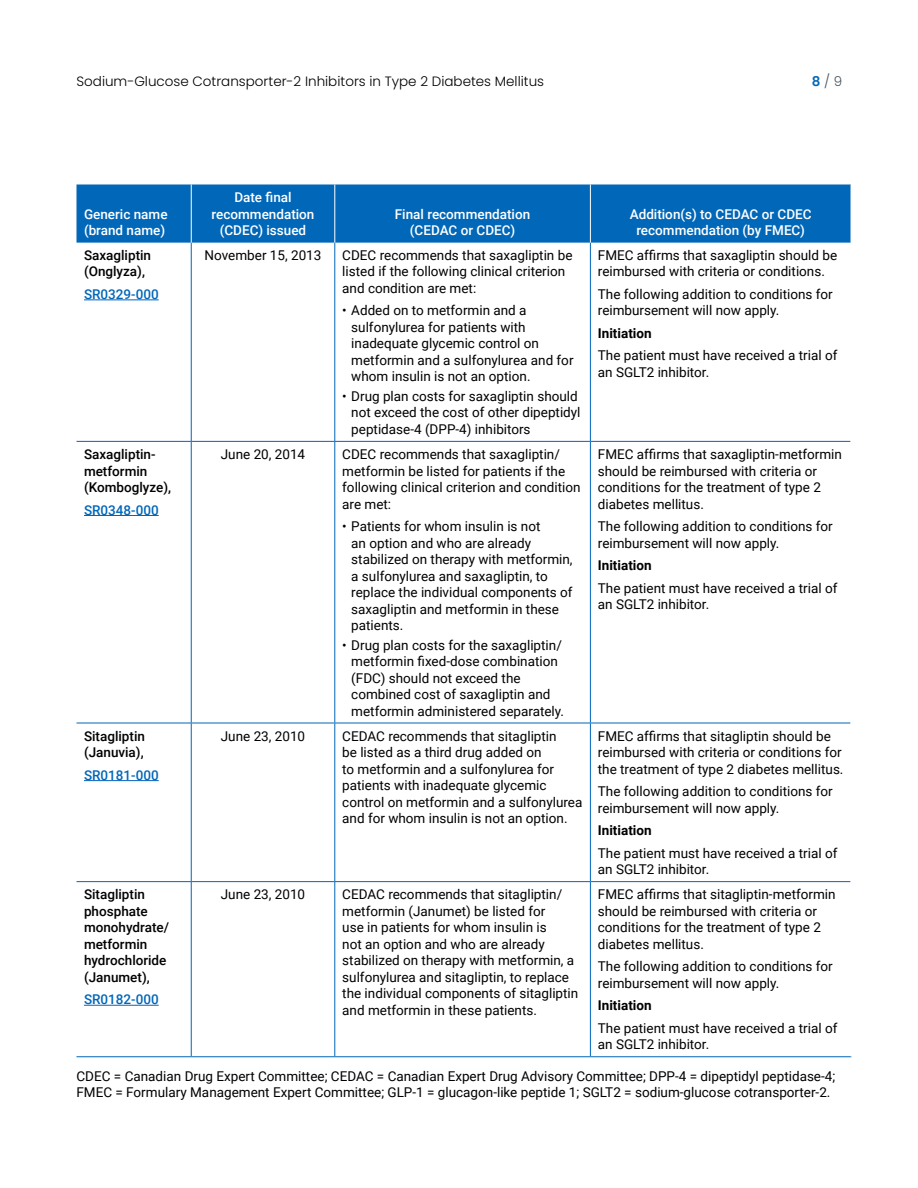
<style>
.page{position:relative;width:918px;height:1188px;background:#fff}
.page>*{position:absolute;margin:0;border:0;box-sizing:border-box;transform-origin:0 0}
.Table_Body_Copy{font:13.5px/16.5px "Roboto";color:#000}
.Table_Footer{font:13.5px/16.2px "Roboto";color:#000}
.Table_Body_Copy-2{font:500 13.5px/16.5px "Roboto";color:#000}
.Table_Header_Copy{font:500 13.5px/16.5px "Roboto";color:#fff;text-align:center}
.t1{font:300 13.5px "Poppins";color:#000}
.Table_Body_Copy-3{font:500 13.5px "Roboto";color:#0067b9}
.Table_Body_Copy-4{font:700 13.5px "Roboto";color:#000}
.t2{font:300 13.5px "Poppins";color:#455059}
.s1{font-weight:600;color:#0067b9}
</style>
<div class="page">
<div style="left:76px;top:184px;width:775px;height:59px;background:#0067b9"></div>
<hr style="left:191px;top:243px;width:1px;height:198px;background:#0067b9">
<hr style="left:334px;top:243px;width:1px;height:198px;background:#0067b9">
<hr style="left:590px;top:243px;width:1px;height:198px;background:#0067b9">
<hr style="left:191px;top:442px;width:1px;height:281px;background:#0067b9">
<hr style="left:334px;top:442px;width:1px;height:281px;background:#0067b9">
<hr style="left:590px;top:442px;width:1px;height:281px;background:#0067b9">
<hr style="left:191px;top:723px;width:1px;height:158px;background:#0067b9">
<hr style="left:334px;top:723px;width:1px;height:158px;background:#0067b9">
<hr style="left:590px;top:723px;width:1px;height:158px;background:#0067b9">
<hr style="left:191px;top:882px;width:1px;height:174px;background:#0067b9">
<hr style="left:334px;top:882px;width:1px;height:174px;background:#0067b9">
<hr style="left:590px;top:882px;width:1px;height:174px;background:#0067b9">
<hr style="left:76px;top:441px;width:115px;height:1px;background:#0067b9">
<hr style="left:191px;top:441px;width:144px;height:1px;background:#0067b9">
<hr style="left:335px;top:441px;width:255px;height:1px;background:#0067b9">
<hr style="left:590px;top:441px;width:261px;height:1px;background:#0067b9">
<hr style="left:76px;top:723px;width:115px;height:1px;background:#0067b9">
<hr style="left:191px;top:723px;width:144px;height:1px;background:#0067b9">
<hr style="left:335px;top:723px;width:255px;height:1px;background:#0067b9">
<hr style="left:590px;top:723px;width:261px;height:1px;background:#0067b9">
<hr style="left:76px;top:881px;width:115px;height:1px;background:#0067b9">
<hr style="left:191px;top:881px;width:144px;height:1px;background:#0067b9">
<hr style="left:335px;top:881px;width:255px;height:1px;background:#0067b9">
<hr style="left:590px;top:881px;width:261px;height:1px;background:#0067b9">
<hr style="left:76px;top:1056px;width:115px;height:1px;background:#0067b9">
<hr style="left:191px;top:1056px;width:144px;height:1px;background:#0067b9">
<hr style="left:335px;top:1056px;width:255px;height:1px;background:#0067b9">
<hr style="left:590px;top:1056px;width:261px;height:1px;background:#0067b9">
<hr style="left:191px;top:184px;width:1px;height:59px;background:#fff">
<hr style="left:334px;top:184px;width:1px;height:59px;background:#fff">
<hr style="left:590px;top:184px;width:1px;height:59px;background:#fff">
<hr style="left:84px;top:300px;width:75px;height:1px;background:#0563c1">
<hr style="left:84px;top:515px;width:75px;height:1px;background:#0563c1">
<hr style="left:84px;top:780px;width:75px;height:1px;background:#0563c1">
<hr style="left:84px;top:1005px;width:75px;height:1px;background:#0563c1">
<p class="t1" style="left:76px;top:73px;width:469px">Sodium-Glucose Cotransporter-2 Inhibitors in Type 2 Diabetes Mellitus</p>
<p class="t2" style="left:812px;top:73px;width:32px"><span class="s1">8</span> / 9</p>
<p class="Table_Header_Copy" style="left:84px;top:205px;width:85px;text-align:left">Generic name (brand name)</p>
<p class="Table_Header_Copy" style="left:212px;top:189px;width:104px">Date final recommendation (CDEC) issued</p>
<p class="Table_Header_Copy" style="left:395px;top:205px;width:137px">Final recommendation (CEDAC or CDEC)</p>
<p class="Table_Header_Copy" style="left:630px;top:205px;width:183px">Addition(s) to CEDAC or CDEC recommendation (by FMEC)</p>
<p class="Table_Body_Copy-2" style="left:84px;top:246px;width:69px">Saxagliptin (Onglyza),</p>
<p class="Table_Body_Copy-3" style="left:84px;top:285px;width:76px">SR0329-000</p>
<p class="Table_Body_Copy" style="left:205px;top:246px;width:118px">November 15, 2013</p>
<p class="Table_Body_Copy" style="left:342px;top:246px;width:232px">CDEC recommends that saxagliptin be listed if the following clinical criterion and condition are met:</p>
<p class="Table_Body_Copy" style="left:351px;top:302px;width:224px;text-indent:-9px">• Added on to metformin and a sulfonylurea for patients with inadequate glycemic control on metformin and a sulfonylurea and for whom insulin is not an option.</p>
<p class="Table_Body_Copy" style="left:351px;top:387px;width:231px;text-indent:-9px">• Drug plan costs for saxagliptin should not exceed the cost of other dipeptidyl peptidase-4 (DPP-4) inhibitors</p>
<p class="Table_Body_Copy" style="left:598px;top:246px;width:241px">FMEC affirms that saxagliptin should be reimbursed with criteria or conditions.</p>
<p class="Table_Body_Copy" style="left:598px;top:285px;width:236px">The following addition to conditions for reimbursement will now apply.</p>
<p class="Table_Body_Copy-4" style="left:598px;top:324px;width:55px">Initiation</p>
<p class="Table_Body_Copy" style="left:598px;top:347px;width:241px">The patient must have received a trial of an SGLT2 inhibitor.</p>
<p class="Table_Body_Copy-2" style="left:84px;top:445px;width:89px">Saxagliptin&shy;metformin (Komboglyze),</p>
<p class="Table_Body_Copy-3" style="left:84px;top:500px;width:76px">SR0348-000</p>
<p class="Table_Body_Copy" style="left:221px;top:445px;width:86px">June 20, 2014</p>
<p class="Table_Body_Copy" style="left:342px;top:445px;width:240px">CDEC recommends that saxagliptin/ metformin be listed for patients if the following clinical criterion and condition are met:</p>
<p class="Table_Body_Copy" style="left:351px;top:517px;width:223px;text-indent:-9px">• Patients for whom insulin is not<br>an option and who are already stabilized on therapy with metformin, a sulfonylurea and saxagliptin, to replace the individual components of saxagliptin and metformin in these patients.</p>
<p class="Table_Body_Copy" style="left:351px;top:636px;width:214px;text-indent:-9px">• Drug plan costs for the saxagliptin/ metformin fixed-dose combination (FDC) should not exceed the combined cost of saxagliptin and metformin administered separately.</p>
<p class="Table_Body_Copy" style="left:598px;top:445px;width:246px">FMEC affirms that saxagliptin-metformin should be reimbursed with criteria or conditions for the treatment of type 2 diabetes mellitus.</p>
<p class="Table_Body_Copy" style="left:598px;top:517px;width:236px">The following addition to conditions for reimbursement will now apply.</p>
<p class="Table_Body_Copy-4" style="left:598px;top:556px;width:55px">Initiation</p>
<p class="Table_Body_Copy" style="left:598px;top:579px;width:241px">The patient must have received a trial of an SGLT2 inhibitor.</p>
<p class="Table_Body_Copy-2" style="left:84px;top:727px;width:62px">Sitagliptin (Januvia),</p>
<p class="Table_Body_Copy-3" style="left:84px;top:765px;width:76px">SR0181-000</p>
<p class="Table_Body_Copy" style="left:221px;top:727px;width:86px">June 23, 2010</p>
<p class="Table_Body_Copy" style="left:342px;top:727px;width:242px">CEDAC recommends that sitagliptin<br>be listed as a third drug added on<br>to metformin and a sulfonylurea for patients with inadequate glycemic control on metformin and a sulfonylurea and for whom insulin is not an option.</p>
<p class="Table_Body_Copy" style="left:598px;top:727px;width:247px">FMEC affirms that sitagliptin should be reimbursed with criteria or conditions for the treatment of type 2 diabetes mellitus.</p>
<p class="Table_Body_Copy" style="left:598px;top:783px;width:236px">The following addition to conditions for reimbursement will now apply.</p>
<p class="Table_Body_Copy-4" style="left:598px;top:821px;width:55px">Initiation</p>
<p class="Table_Body_Copy" style="left:598px;top:844px;width:241px">The patient must have received a trial of an SGLT2 inhibitor.</p>
<p class="Table_Body_Copy" style="left:221px;top:886px;width:86px">June 23, 2010</p>
<p class="Table_Body_Copy" style="left:342px;top:886px;width:238px">CEDAC recommends that sitagliptin/ metformin (Janumet) be listed for<br>use in patients for whom insulin is<br>not an option and who are already stabilized on therapy with metformin, a sulfonylurea and sitagliptin, to replace the individual components of sitagliptin and metformin in these patients.</p>
<p class="Table_Body_Copy" style="left:598px;top:886px;width:239px">FMEC affirms that sitagliptin-metformin should be reimbursed with criteria or conditions for the treatment of type 2 diabetes mellitus.</p>
<p class="Table_Body_Copy-2" style="left:84px;top:886px;width:87px">Sitagliptin phosphate monohydrate/ metformin hydrochloride (Janumet),</p>
<p class="Table_Body_Copy-3" style="left:84px;top:990px;width:76px">SR0182-000</p>
<p class="Table_Body_Copy" style="left:598px;top:958px;width:236px">The following addition to conditions for reimbursement will now apply.</p>
<p class="Table_Body_Copy-4" style="left:598px;top:996px;width:55px">Initiation</p>
<p class="Table_Body_Copy" style="left:598px;top:1019px;width:241px">The patient must have received a trial of an SGLT2 inhibitor.</p>
<p class="Table_Footer" style="left:76px;top:1067px;width:760px">CDEC = Canadian Drug Expert Committee; CEDAC = Canadian Expert Drug Advisory Committee; DPP-4 = dipeptidyl peptidase-4;<br>FMEC = Formulary Management Expert Committee; GLP-1 = glucagon-like peptide 1; SGLT2 = sodium-glucose cotransporter-2.</p>
</div>
